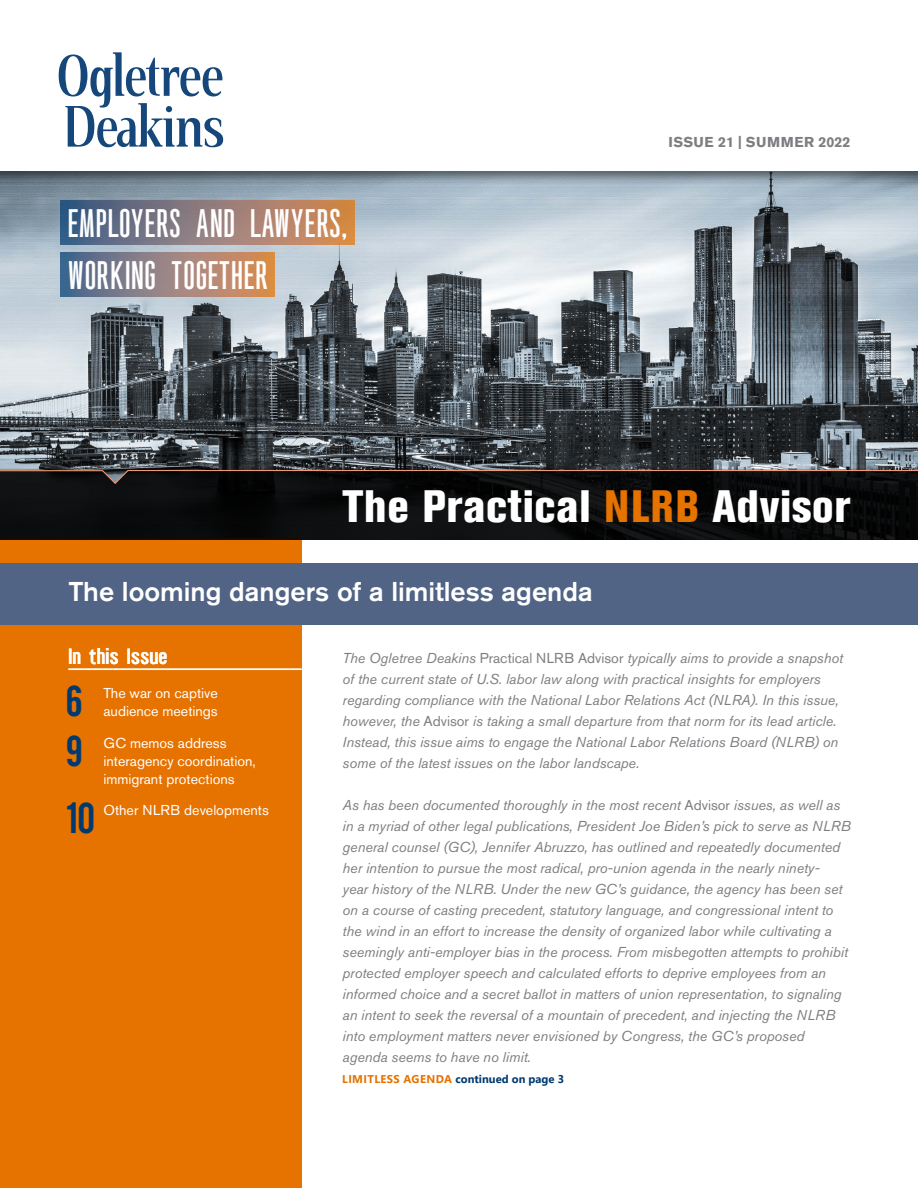
<style>
.page{position:relative;width:918px;height:1188px;background:#fff}
.page>*{position:absolute;margin:0;border:0;box-sizing:border-box;transform-origin:0 0}
.t1{font:800 condensed 45px "Akzidenz Grotesk BE";letter-spacing:.015em;color:#fff}
.t2{font:35.1px "Wearetrippin Display";color:#003a70}
.t3{font:700 27px/52.2px "Wearetrippin Tall";color:#fff}
.t4{font:500 27px "Akzidenz Grotesk BE";color:#fff}
.t5{font:18px "Wearetrippin Display";color:#fff}
.t6{font:italic 14.25px/21px "Akzidenz Grotesk BE";color:#7c7e81}
.t7{font:14.25px/18px "Akzidenz Grotesk BE";color:#fff}
.t8{font:700 14.25px "Akzidenz Grotesk BE";letter-spacing:.02em;color:#7c7e81}
.t9{font:700 11.25px "Segoe UI";letter-spacing:.02em;color:#003a70}
.s1{color:#e67200}
.s2{font-style:normal}
</style>
<div class="page">
<div style="left:0;top:161px;width:918px;height:379px;background:#000;opacity:.5"></div>
<div style="left:0;top:538px;width:301px;height:650px;background:#e67200"></div>
<svg style="left:59px;top:52px;width:164px;height:95px"></svg>
<svg style="left:0;top:485px;width:918px;height:55px;background:#0a0b0c"></svg>
<svg style="left:0;top:469px;width:918px;height:16px;background:#1d1917"></svg>
<svg style="left:60px;top:200px;width:295px;height:45px;background:#8e7975"></svg>
<svg style="left:60px;top:253px;width:215px;height:44px;background:#967f7b"></svg>
<hr style="left:68px;top:669px;width:233px;height:1px;background:#fff">
<div style="left:0;top:563px;width:918px;height:62px;background:#516486"></div>
<h3 class="t3" style="left:68px;top:197px;width:282px">EMPLOYERS AND LAWYERS,<br>WORKING TOGETHER</h3>
<p class="t8" style="left:668px;top:134px;width:184px">ISSUE 21 | SUMMER 2022</p>
<h1 class="t1" style="left:342px;top:481px;width:510px">The Practical <span class="s1">NLRB</span> Advisor</h1>
<h3 class="t4" style="left:69px;top:575px;width:526px">The looming dangers of a limitless agenda</h3>
<p class="t5" style="left:68px;top:644px;width:101px">In this Issue</p>
<h2 class="t2" style="left:66px;top:678px;width:18px">6</h2>
<p class="t7" style="left:104px;top:684px;width:116px">The war on captive audience meetings</p>
<h2 class="t2" style="left:66px;top:727px;width:18px">9</h2>
<p class="t7" style="left:104px;top:734px;width:154px">GC memos address interagency coordination, immigrant protections</p>
<h2 class="t2" style="left:66px;top:795px;width:31px">10</h2>
<p class="t7" style="left:103px;top:801px;width:167px">Other NLRB developments</p>
<p class="t6" style="left:343px;top:647px;width:502px">The Ogletree Deakins <span class="s2">Practical NLRB Advisor</span> typically aims to provide a snapshot of the current state of U.S. labor law along with practical insights for employers regarding compliance with the National Labor Relations Act (NLRA). In this issue, however, the <span class="s2">Advisor</span> is taking a small departure from that norm for its lead article.<br>Instead, this issue aims to engage the National Labor Relations Board (NLRB) on some of the latest issues on the labor landscape.</p>
<p class="t6" style="left:343px;top:794px;width:510px">As has been documented thoroughly in the most recent <span class="s2">Advisor</span> issues, as well as in a myriad of other legal publications, President Joe Biden’s pick to serve as NLRB general counsel (GC), Jennifer Abruzzo, has outlined and repeatedly documented her intention to pursue the most radical, pro-union agenda in the nearly ninety-<br>year history of the NLRB. Under the new GC’s guidance, the agency has been set on a course of casting precedent, statutory language, and congressional intent to the wind in an effort to increase the density of organized labor while cultivating a seemingly anti-employer bias in the process. From misbegotten attempts to prohibit protected employer speech and calculated efforts to deprive employees from an informed choice and a secret ballot in matters of union representation, to signaling an intent to seek the reversal of a mountain of precedent, and injecting the NLRB into employment matters never envisioned by Congress, the GC’s proposed agenda seems to have no limit.</p>
<p class="t9" style="left:342px;top:1068px;width:223px"><span class="s1">LIMITLESS AGENDA</span> continued on page 3</p>
</div>
